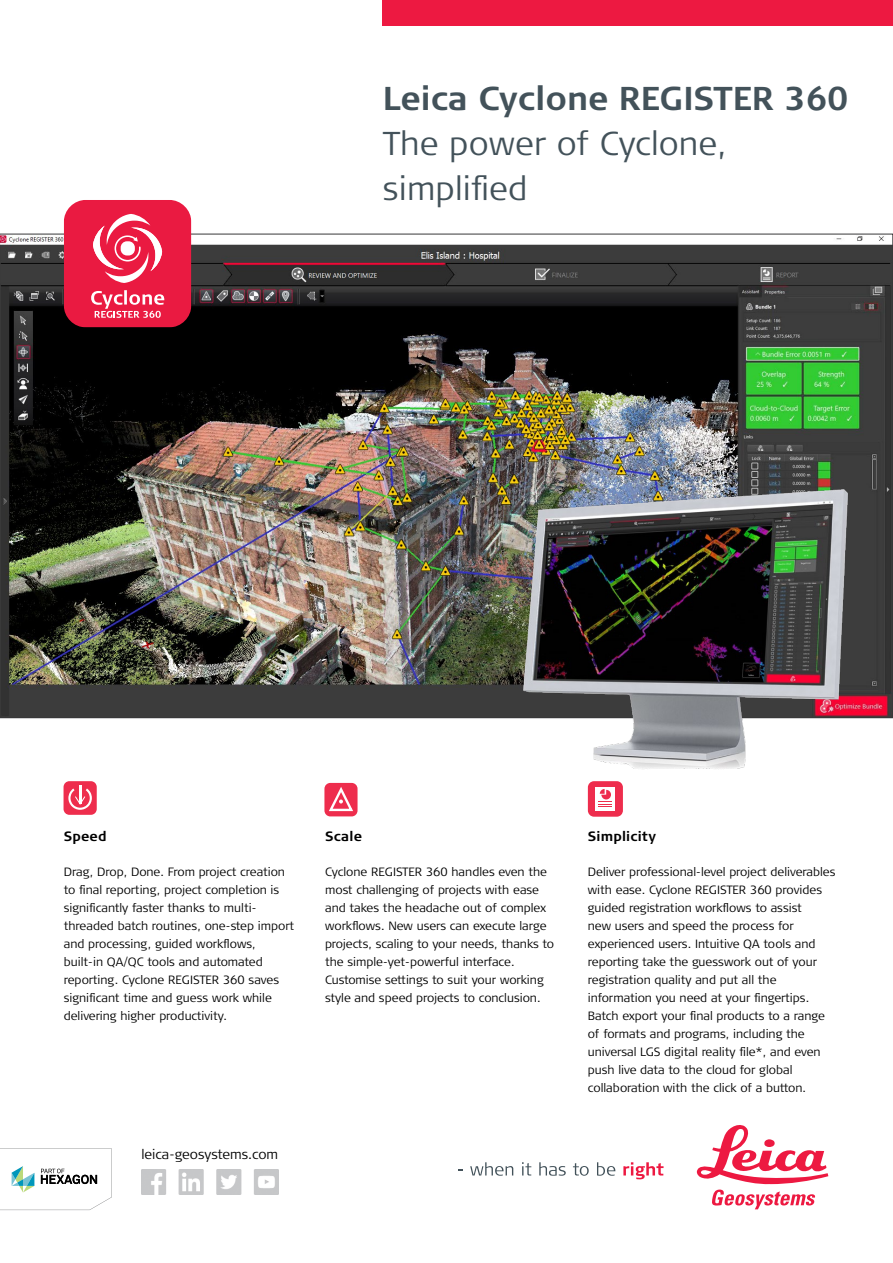
<style>
.page{position:relative;width:893px;height:1263px;background:#fff}
.page>*{position:absolute;margin:0;border:0;box-sizing:border-box;transform-origin:0 0}
.t1{font:300 33px/45px "Signa Column";letter-spacing:.005em;color:#43525a}
.t2{font:700 33px "Signa Column";color:#43525a}
.t3{font:300 13.5px "Signa Normal";color:#000}
.t4{font:700 13.5px "Signa Pro";letter-spacing:.015em;color:#000}
.t5{font:300 12px/18px "Signa Column";color:#000}
</style>
<div class="page">
<div style="left:383px;top:0;width:510px;height:26px;background:#ed1941"></div>
<svg style="left:470px;top:1162px;width:43px;height:14px"></svg>
<svg style="left:522px;top:1162px;width:9px;height:13px"></svg>
<svg style="left:539px;top:1162px;width:27px;height:14px"></svg>
<svg style="left:573px;top:1163px;width:16px;height:13px"></svg>
<svg style="left:597px;top:1162px;width:18px;height:14px"></svg>
<svg style="left:623px;top:1162px;width:40px;height:17px"></svg>
<svg style="left:697px;top:1125px;width:131px;height:84px"></svg>
<svg style="left:0;top:1148px;width:112px;height:62px"></svg>
<svg style="left:64px;top:781px;width:33px;height:34px"></svg>
<svg style="left:588px;top:781px;width:35px;height:36px"></svg>
<svg style="left:325px;top:783px;width:33px;height:33px"></svg>
<img style="left:142px;top:1170px;width:137px;height:24px">
<img style="left:2px;top:236px;width:889px;height:480px">
<svg style="left:64px;top:200px;width:127px;height:127px;background:#e93758"></svg>
<img style="left:468px;top:459px;width:400px;height:310px">
<h1 class="t2" style="left:383px;top:77px;width:467px">Leica Cyclone REGISTER 360</h1>
<h1 class="t1" style="left:383px;top:121px;width:346px">The power of Cyclone, simplified</h1>
<p class="t4" style="left:64px;top:827px;width:44px">Speed</p>
<p class="t5" style="left:64px;top:863px;width:232px">Drag, Drop, Done. From project creation to final reporting, project completion is significantly faster thanks to multi&shy;threaded batch routines, one-step import and processing, guided workflows, built-in QA/QC tools and automated reporting. Cyclone REGISTER 360 saves significant time and guess work while delivering higher productivity.</p>
<p class="t4" style="left:325px;top:827px;width:38px">Scale</p>
<p class="t5" style="left:325px;top:863px;width:231px">Cyclone REGISTER 360 handles even the most challenging of projects with ease and takes the headache out of complex workflows. New users can execute large projects, scaling to your needs, thanks to the simple-yet-powerful interface.<br>Customise settings to suit your working style and speed projects to conclusion.</p>
<p class="t3" style="left:141px;top:1146px;width:138px">leica-geosystems.com</p>
<p class="t4" style="left:588px;top:827px;width:70px">Simplicity</p>
<p class="t5" style="left:588px;top:863px;width:249px">Deliver professional-level project deliverables with ease. Cyclone REGISTER 360 provides guided registration workflows to assist<br>new users and speed the process for experienced users. Intuitive QA tools and reporting take the guesswork out of your registration quality and put all the information you need at your fingertips.<br>Batch export your final products to a range of formats and programs, including the universal LGS digital reality file*, and even push live data to the cloud for global collaboration with the click of a button.</p>
</div>
